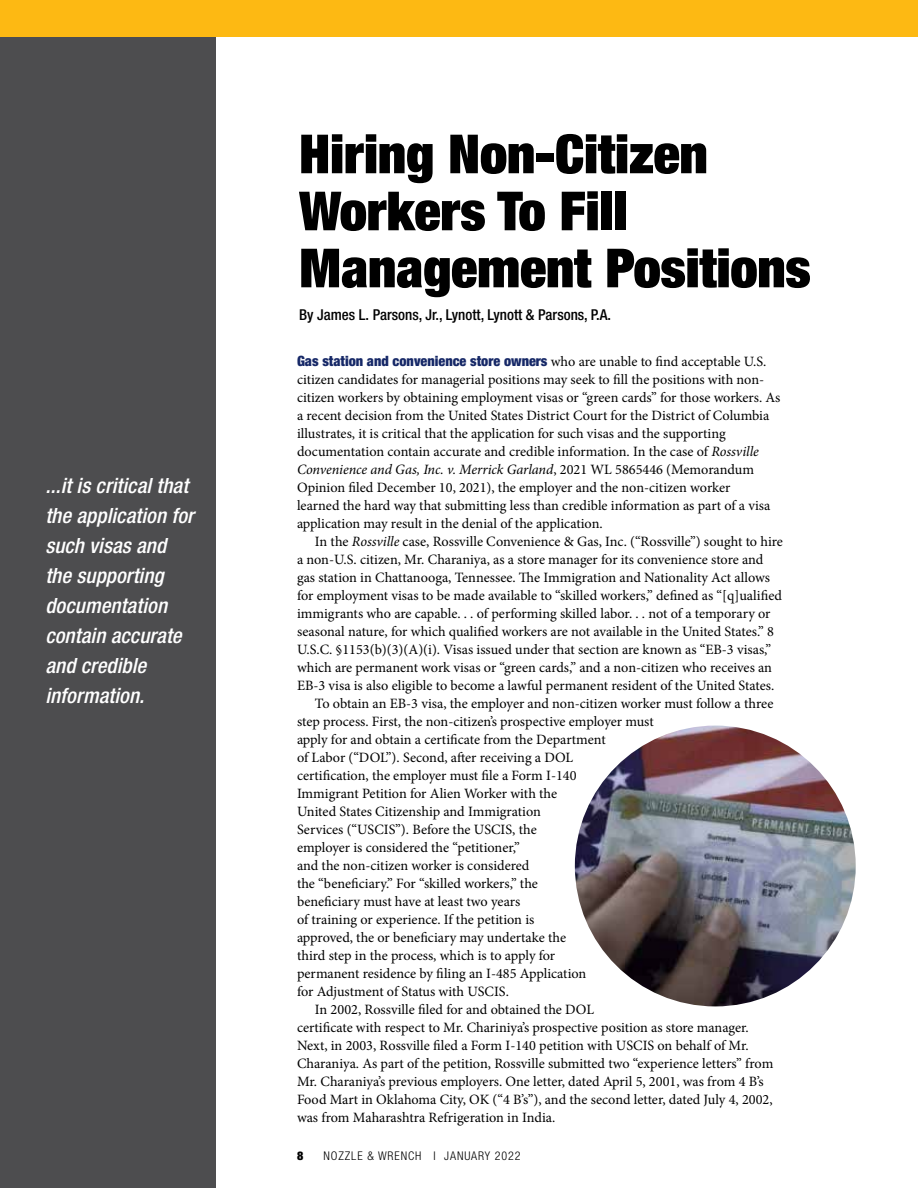
<style>
.page{position:relative;width:918px;height:1188px;background:#fff}
.page>*{position:absolute;margin:0;border:0;box-sizing:border-box;transform-origin:0 0}
.t1{font:900 expanded 54px/57px "Helvetica Neue";color:#000}
.t2{font:italic 500 condensed 21px/30px "Helvetica Neue";letter-spacing:.005em;color:#fff}
.t3{font:500 condensed 15px "Helvetica Neue";color:#000}
.t4{font:14.25px/18px "Minion Pro";color:#000}
.t5{font:900 condensed 14.25px "Helvetica Neue";color:#162867}
.t6{font:300 condensed 12px "Helvetica Neue";letter-spacing:.075em;color:#000}
.t7{font:900 condensed 12px "Helvetica Neue";color:#000}
.s1{font-family:"Minion Pro";font-weight:400;font-stretch:normal;color:#000}
.s2{font-style:italic}
</style>
<div class="page">
<div style="left:0;top:32px;width:216px;height:1156px;background:#4d4d4f"></div>
<div style="left:0;top:0;width:918px;height:37px;background:#fdb913"></div>
<img style="left:575px;top:726px;width:281px;height:280px;border-radius:140px">
<h2 class="t2" style="left:45px;top:470px;width:150px">...it is critical that the application for such visas and the supporting documentation contain accurate and credible information.</h2>
<h1 class="t1" style="left:299px;top:124px;width:513px">Hiring Non-Citizen<br>Workers To Fill<br>Management Positions</h1>
<p class="t3" style="left:299px;top:306px;width:313px">By James L. Parsons, Jr., Lynott, Lynott &amp; Parsons, P.A.</p>
<p class="t5" style="left:297px;top:352px;width:471px">Gas station and convenience store owners <span class="s1">who are unable to find acceptable U.S.</span></p>
<p class="t4" style="left:297px;top:370px;width:485px">citizen candidates for managerial positions may seek to fill the positions with non&shy;citizen workers by obtaining employment visas or “green cards” for those workers. As a recent decision from the United States District Court for the District of Columbia illustrates, it is critical that the application for such visas and the supporting documentation contain accurate and credible information. In the case of <span class="s2">Rossville Convenience and Gas, Inc. v. Merrick Garland</span>, 2021 WL 5865446 (Memorandum Opinion filed December 10, 2021), the employer and the non-citizen worker<br>learned the hard way that submitting less than credible information as part of a visa application may result in the denial of the application.</p>
<p class="t4" style="left:315px;top:532px;width:470px">In the <span class="s2">Rossville</span> case, Rossville Convenience &amp; Gas, Inc. (“Rossville”) sought to hire</p>
<p class="t4" style="left:297px;top:550px;width:468px">a non-U.S. citizen, Mr. Charaniya, as a store manager for its convenience store and</p>
<p class="t4" style="left:297px;top:568px;width:475px">gas station in Chattanooga, Tennessee. The Immigration and Nationality Act allows</p>
<p class="t4" style="left:297px;top:586px;width:487px">for employment visas to be made available to “skilled workers,” defined as “[q]ualified</p>
<p class="t4" style="left:297px;top:604px;width:475px">immigrants who are capable. . . of performing skilled labor. . . not of a temporary or</p>
<p class="t4" style="left:297px;top:622px;width:479px">seasonal nature, for which qualified workers are not available in the United States.” 8</p>
<p class="t4" style="left:297px;top:640px;width:476px">U.S.C. §1153(b)(3)(A)(i). Visas issued under that section are known as “EB-3 visas,”</p>
<p class="t4" style="left:297px;top:658px;width:477px">which are permanent work visas or “green cards,” and a non-citizen who receives an</p>
<p class="t4" style="left:297px;top:676px;width:479px">EB-3 visa is also eligible to become a lawful permanent resident of the United States.</p>
<p class="t4" style="left:315px;top:694px;width:460px">To obtain an EB-3 visa, the employer and non-citizen worker must follow a three</p>
<p class="t4" style="left:297px;top:712px;width:358px">step process. First, the non-citizen’s prospective employer must</p>
<p class="t4" style="left:297px;top:730px;width:310px">apply for and obtain a certificate from the Department</p>
<p class="t4" style="left:297px;top:748px;width:278px">of Labor (“DOL”). Second, after receiving a DOL</p>
<p class="t4" style="left:297px;top:766px;width:281px">certification, the employer must file a Form I-140</p>
<p class="t4" style="left:297px;top:784px;width:262px">Immigrant Petition for Alien Worker with the</p>
<p class="t4" style="left:297px;top:802px;width:245px">United States Citizenship and Immigration</p>
<p class="t4" style="left:297px;top:820px;width:241px">Services (“USCIS”). Before the USCIS, the</p>
<p class="t4" style="left:297px;top:838px;width:224px">employer is considered the “petitioner,”</p>
<p class="t4" style="left:297px;top:856px;width:234px">and the non-citizen worker is considered</p>
<p class="t4" style="left:297px;top:874px;width:243px">the “beneficiary.” For “skilled workers,” the</p>
<p class="t4" style="left:297px;top:892px;width:225px">beneficiary must have at least two years</p>
<p class="t4" style="left:297px;top:910px;width:239px">of training or experience. If the petition is</p>
<p class="t4" style="left:297px;top:928px;width:271px">approved, the or beneficiary may undertake the</p>
<p class="t4" style="left:297px;top:946px;width:260px">third step in the process, which is to apply for</p>
<p class="t4" style="left:297px;top:964px;width:291px">permanent residence by filing an I-485 Application</p>
<p class="t4" style="left:297px;top:982px;width:213px">for Adjustment of Status with USCIS.</p>
<p class="t4" style="left:315px;top:1000px;width:281px">In 2002, Rossville filed for and obtained the DOL</p>
<p class="t4" style="left:297px;top:1018px;width:453px">certificate with respect to Mr. Chariniya’s prospective position as store manager.</p>
<p class="t4" style="left:297px;top:1036px;width:453px">Next, in 2003, Rossville filed a Form I-140 petition with USCIS on behalf of Mr.</p>
<p class="t4" style="left:297px;top:1054px;width:478px">Charaniya. As part of the petition, Rossville submitted two “experience letters” from</p>
<p class="t4" style="left:297px;top:1072px;width:468px">Mr. Charaniya’s previous employers. One letter, dated April 5, 2001, was from 4 B’s</p>
<p class="t4" style="left:297px;top:1090px;width:477px">Food Mart in Oklahoma City, OK (“4 B’s”), and the second letter, dated July 4, 2002,</p>
<p class="t4" style="left:297px;top:1108px;width:260px">was from Maharashtra Refrigeration in India.</p>
<p class="t7" style="left:297px;top:1148px;width:8px">8</p>
<p class="t6" style="left:324px;top:1149px;width:199px">NOZZLE &amp; WRENCH I JANUARY 2022</p>
</div>
